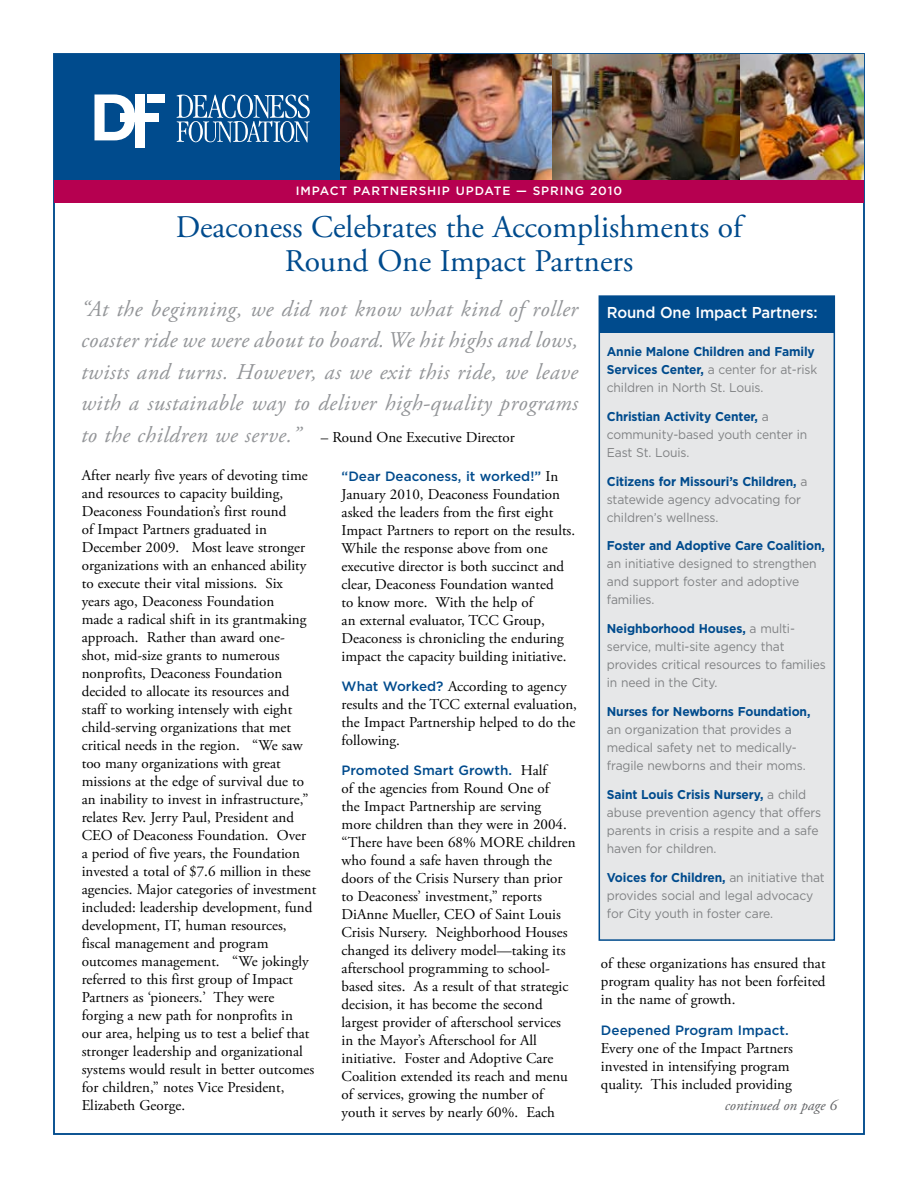
<style>
.page{position:relative;width:918px;height:1188px;background:#fff}
.page>*{position:absolute;margin:0;border:0;box-sizing:border-box;transform-origin:0 0}
.t1{font:31.5px/34.5px "Adobe Garamond Pro";color:#004b8d;text-align:center}
.t2{font:italic 22.5px/31.5px "Adobe Garamond Pro";letter-spacing:.02em;color:#939598;text-align:justify}
.t3{font:500 15.75px "Gotham";letter-spacing:-.01em;color:#fff;scale:.95 1}
.t4{font:15px/18px "Adobe Garamond Pro";color:#000}
.t5{font:italic 15px "Adobe Garamond Pro";color:#636466}
.t6{font:500 13.5px "Gotham";color:#004b8d}
.t7{font:12.75px/18px "Gotham";letter-spacing:-.01em;color:#808284;scale:.95 1}
.t8{font:700 12.75px/18px "Gotham";letter-spacing:-.01em;color:#004b8d;scale:.95 1}
.t9{font:500 12px "Gotham";letter-spacing:.075em;color:#fff}
.s1{font-style:italic;font-size:22.5px;color:#939598}
.s2{font-family:"Adobe Garamond Pro";font-weight:400;font-size:15px;color:#000}
.s3{font-family:"Gotham";font-weight:500;font-size:13.5px;color:#004b8d}
.s4{font-weight:400;color:#808284}
.s5{font-weight:700;color:#004b8d}
</style>
<div class="page">
<div style="left:54px;top:54px;width:810px;height:126px;background:#004b8d"></div>
<img style="left:341px;top:54px;width:211px;height:126px">
<img style="left:552px;top:54px;width:312px;height:126px">
<div style="left:54px;top:180px;width:810px;height:22px;background:#b60050"></div>
<svg style="left:177px;top:95px;width:133px;height:48px"></svg>
<svg style="left:94px;top:94px;width:41px;height:46px"></svg>
<div style="left:120px;top:113px;width:39px;height:8px;background:#fff"></div>
<div style="left:135px;top:95px;width:9px;height:53px;background:#fff"></div>
<div style="left:147px;top:95px;width:18px;height:8px;background:#fff"></div>
<div style="left:599px;top:296px;width:235px;height:644px;background:#e6e7e8"></div>
<div style="left:599px;top:295px;width:236px;height:646px;border:2px solid #004b8d"></div>
<div style="left:599px;top:296px;width:235px;height:37px;background:#004b8d"></div>
<p class="t9" style="left:296px;top:184px;width:328px">IMPACT PARTNERSHIP UPDATE — SPRING 2010</p>
<h1 class="t1" style="left:176px;top:211px;width:568px">Deaconess Celebrates the Accomplishments of<br>Round One Impact Partners</h1>
<h2 class="t2" style="left:81px;top:293px;width:499px">“At the beginning, we did not know what kind of roller coaster ride we were about to board. We hit highs and lows, twists and turns. However, as we exit this ride, we leave with a sustainable way to deliver high-quality programs</h2>
<p class="t4" style="left:81px;top:428px;width:435px"><span class="s1">to the children we serve.”</span> – Round One Executive Director</p>
<p class="t4" style="left:82px;top:467px;width:236px">After nearly five years of devoting time and resources to capacity building, Deaconess Foundation’s first round<br>of Impact Partners graduated in December 2009. Most leave stronger organizations with an enhanced ability to execute their vital missions. Six<br>years ago, Deaconess Foundation<br>made a radical shift in its grantmaking approach. Rather than award one&shy;shot, mid-size grants to numerous nonprofits, Deaconess Foundation decided to allocate its resources and staff to working intensely with eight child-serving organizations that met critical needs in the region. “We saw too many organizations with great missions at the edge of survival due to an inability to invest in infrastructure,” relates Rev. Jerry Paul, President and CEO of Deaconess Foundation. Over<br>a period of five years, the Foundation invested a total of $7.6 million in these agencies. Major categories of investment included: leadership development, fund development, IT, human resources, fiscal management and program outcomes management. “We jokingly referred to this first group of Impact Partners as ‘pioneers.’ They were forging a new path for nonprofits in our area, helping us to test a belief that stronger leadership and organizational systems would result in better outcomes for children,” notes Vice President, Elizabeth George.</p>
<p class="t6" style="left:342px;top:468px;width:218px">“Dear Deaconess, it worked!” <span class="s2">In</span></p>
<p class="t4" style="left:342px;top:486px;width:235px">January 2010, Deaconess Foundation asked the leaders from the first eight Impact Partners to report on the results.<br>While the response above from one executive director is both succinct and clear, Deaconess Foundation wanted<br>to know more. With the help of<br>an external evaluator, TCC Group, Deaconess is chronicling the enduring impact the capacity building initiative.</p>
<p class="t4" style="left:342px;top:678px;width:237px"><span class="s3">What Worked?</span> According to agency results and the TCC external evaluation, the Impact Partnership helped to do the following.</p>
<p class="t6" style="left:342px;top:763px;width:207px">Promoted Smart Growth. <span class="s2">Half</span></p>
<p class="t4" style="left:342px;top:780px;width:235px">of the agencies from Round One of<br>the Impact Partnership are serving<br>more children than they were in 2004. “There have been 68% MORE children who found a safe haven through the doors of the Crisis Nursery than prior to Deaconess’ investment,” reports DiAnne Mueller, CEO of Saint Louis Crisis Nursery. Neighborhood Houses changed its delivery model—taking its afterschool programming to school&shy;based sites. As a result of that strategic decision, it has become the second largest provider of afterschool services in the Mayor’s Afterschool for All initiative. Foster and Adoptive Care Coalition extended its reach and menu of services, growing the number of youth it serves by nearly 60%. Each</p>
<p class="t3" style="left:607px;top:304px;width:223px">Round One Impact Partners:</p>
<p class="t8" style="left:607px;top:342px;width:223px">Annie Malone Children and Family<br>Services Center, <span class="s4">a center for at-risk children in North St. Louis.</span></p>
<p class="t7" style="left:607px;top:407px;width:212px"><span class="s5">Christian Activity Center,</span> a community-based youth center in<br>East St. Louis.</p>
<p class="t7" style="left:607px;top:472px;width:213px"><span class="s5">Citizens for Missouri’s Children,</span> a statewide agency advocating for children’s wellness.</p>
<p class="t8" style="left:607px;top:537px;width:231px">Foster and Adoptive Care Coalition,</p>
<p class="t7" style="left:607px;top:555px;width:222px">an initiative designed to strengthen and support foster and adoptive families.</p>
<p class="t7" style="left:607px;top:620px;width:232px"><span class="s5">Neighborhood Houses,</span> a multi&shy;service, multi-site agency that provides critical resources to families in need in the City.</p>
<p class="t8" style="left:607px;top:702px;width:216px">Nurses for Newborns Foundation,</p>
<p class="t7" style="left:607px;top:720px;width:211px">an organization that provides a medical safety net to medically&shy;fragile newborns and their moms.</p>
<p class="t7" style="left:607px;top:785px;width:227px"><span class="s5">Saint Louis Crisis Nursery,</span> a child abuse prevention agency that offers parents in crisis a respite and a safe haven for children.</p>
<p class="t7" style="left:607px;top:868px;width:231px"><span class="s5">Voices for Children,</span> an initiative that provides social and legal advocacy for City youth in foster care.</p>
<p class="t4" style="left:601px;top:955px;width:226px;text-align:justify">of these organizations has ensured that program quality has not been forfeited in the name of growth.</p>
<p class="t6" style="left:601px;top:1022px;width:189px">Deepened Program Impact.</p>
<p class="t4" style="left:601px;top:1039px;width:194px">Every one of the Impact Partners invested in intensifying program quality. This included providing</p>
<p class="t5" style="left:725px;top:1097px;width:114px">continued on page 6</p>
</div>
